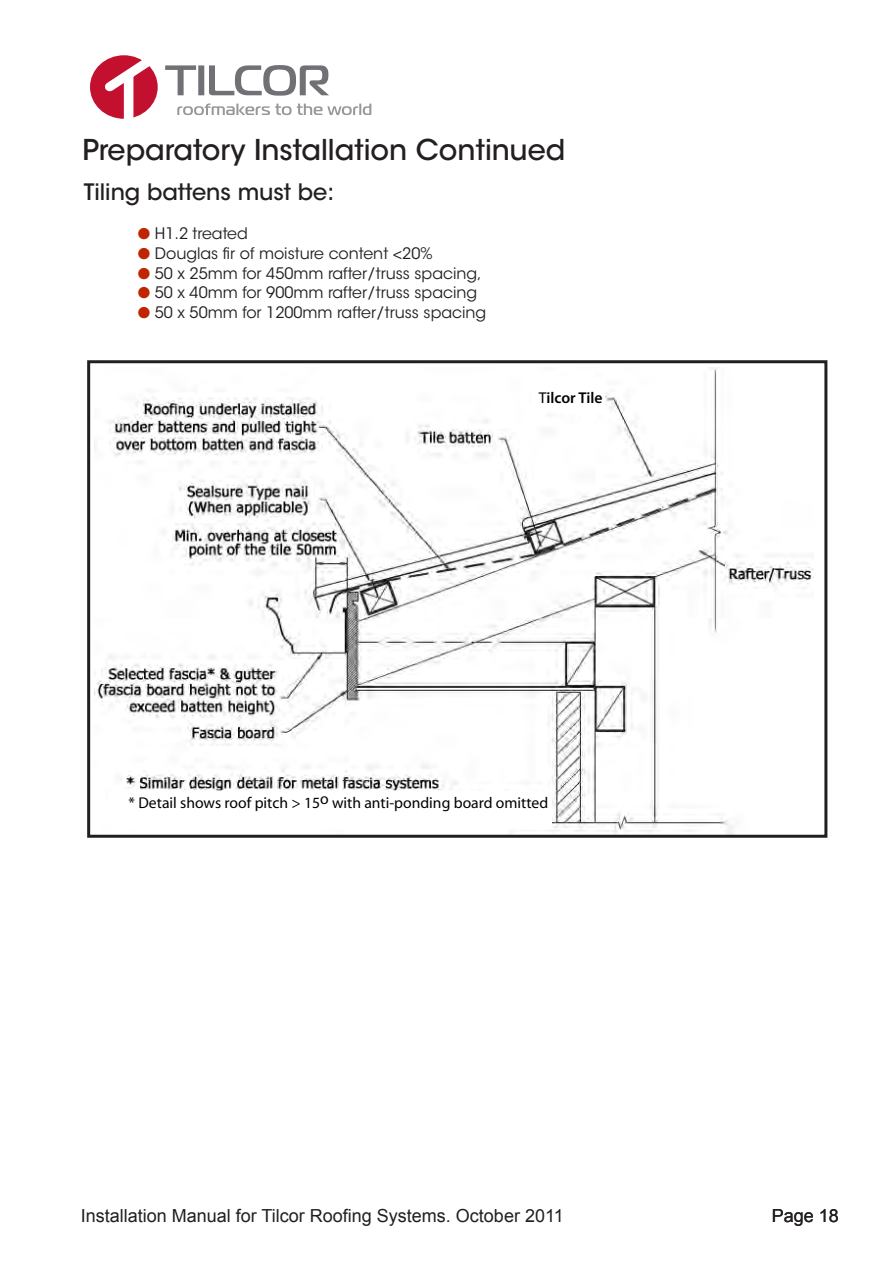
<style>
.page{position:relative;width:893px;height:1263px;background:#fff}
.page>*{position:absolute;margin:0;border:0;box-sizing:border-box;transform-origin:0 0}
.t1{font:500 28.5px "ITC Avant Garde Std";color:#231f20}
.t2{font:500 22.5px "ITC Avant Garde Std";color:#231f20}
.t3{font:18px "Arial";color:#231f20}
.t4{font:15.75px "ITC Avant Garde Std";color:#231f20}
.t5{font:15.6px "Myriad";color:#000}
.t6{font:600 15.6px "Myriad Pro";color:#000}
.s1{color:#bf2500}
.s2{font-weight:400}
</style>
<div class="page">
<div style="left:90px;top:55px;width:68px;height:64px;background:#c3102f;border-radius:50%"></div>
<svg style="left:96px;top:55px;width:275px;height:64px"></svg>
<img style="left:94px;top:367px;width:720px;height:467px">
<div style="left:108px;top:791px;width:443px;height:37px;background:#fff"></div>
<div style="left:531px;top:378px;width:73px;height:33px;background:#fff"></div>
<div style="left:87px;top:360px;width:740px;height:478px;border:3px solid #231f20"></div>
<p class="t1" style="left:82px;top:132px;width:485px">Preparatory Installation Continued</p>
<p class="t2" style="left:84px;top:178px;width:252px">Tiling battens must be:</p>
<p class="t4" style="left:138px;top:224px;width:112px"><span class="s1">●</span> H1.2 treated</p>
<p class="t4" style="left:138px;top:244px;width:296px"><span class="s1">●</span> Douglas fir of moisture content &lt;20%</p>
<p class="t4" style="left:138px;top:263px;width:345px"><span class="s1">●</span> 50 x 25mm for 450mm rafter/truss spacing,</p>
<p class="t4" style="left:138px;top:283px;width:341px"><span class="s1">●</span> 50 x 40mm for 900mm rafter/truss spacing</p>
<p class="t4" style="left:138px;top:303px;width:350px"><span class="s1">●</span> 50 x 50mm for 1200mm rafter/truss spacing</p>
<p class="t6" style="left:539px;top:387px;width:65px"><span class="s2">T</span>ilcor Tile</p>
<p class="t5" style="left:129px;top:795px;width:421px">* Detail shows roof pitch &gt; 15o with anti-ponding board omitted</p>
<p class="t3" style="left:81px;top:1204px;width:484px">Installation Manual for Tilcor Roofing Systems. October 2011</p>
<p class="t3" style="left:772px;top:1204px;width:69px">Page 18</p>
</div>
